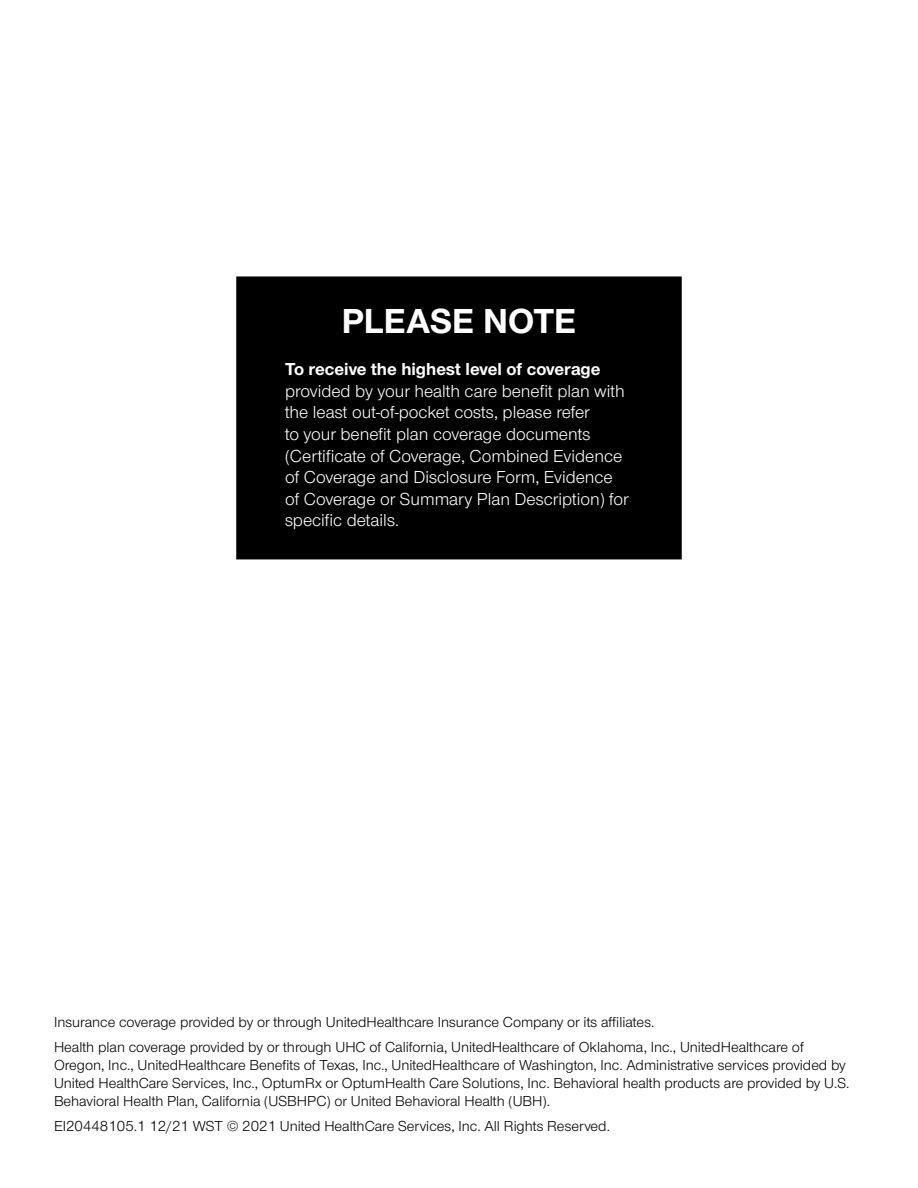
<style>
.page{position:relative;width:918px;height:1188px;background:#fff}
.page>*{position:absolute;margin:0;border:0;box-sizing:border-box;transform-origin:0 0}
.t1{font:700 36px "UHC Sans";color:#fff}
.t2{font:18px/21.6px "UHC Sans";color:#fff}
.t3{font:700 18px "UHC Sans";color:#fff}
.t4{font:15px/18px "UHC Sans";color:#000}
</style>
<div class="page">
<div style="left:237px;top:277px;width:444px;height:282px;background:#000"></div>
<div style="left:236px;top:276px;width:446px;height:283px;border:2px solid #000"></div>
<h1 class="t1" style="left:342px;top:297px;width:236px">PLEASE NOTE</h1>
<p class="t3" style="left:285px;top:357px;width:317px">To receive the highest level of coverage</p>
<p class="t2" style="left:285px;top:380px;width:345px">provided by your health care benefit plan with the least out-of-pocket costs, please refer<br>to your benefit plan coverage documents (Certificate of Coverage, Combined Evidence of Coverage and Disclosure Form, Evidence of Coverage or Summary Plan Description) for specific details.</p>
<p class="t4" style="left:54px;top:1010px;width:751px;line-height:24.8px">Insurance coverage provided by or through UnitedHealthcare Insurance Company or its affiliates.<br>Health plan coverage provided by or through UHC of California, UnitedHealthcare of Oklahoma, Inc., UnitedHealthcare of</p>
<p class="t4" style="left:54px;top:1056px;width:797px">Oregon, Inc., UnitedHealthcare Benefits of Texas, Inc., UnitedHealthcare of Washington, Inc. Administrative services provided by<br>United HealthCare Services, Inc., OptumRx or OptumHealth Care Solutions, Inc. Behavioral health products are provided by U.S.<br>Behavioral Health Plan, California (USBHPC) or United Behavioral Health (UBH).</p>
<p class="t4" style="left:54px;top:1116px;width:558px">EI20448105.1 12/21 WST © 2021 United HealthCare Services, Inc. All Rights Reserved.</p>
</div>
